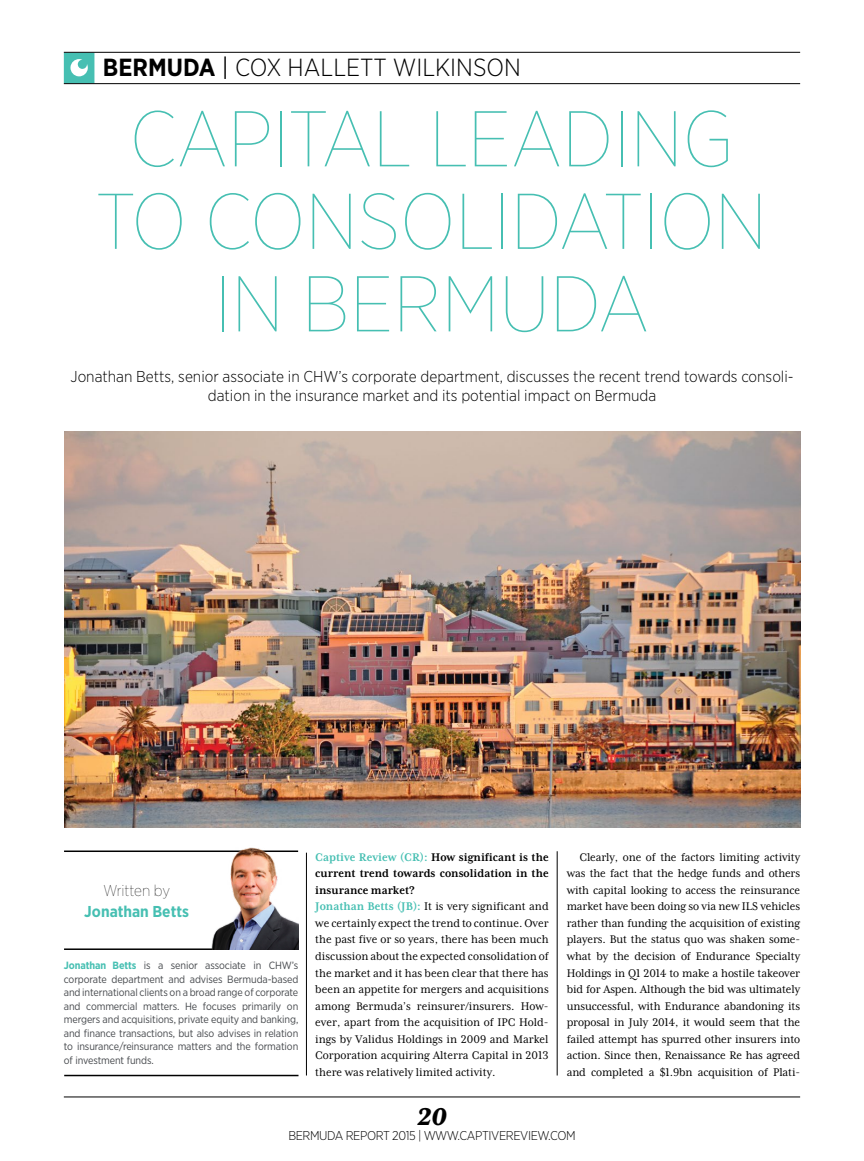
<style>
.page{position:relative;width:864px;height:1161px;background:#fff}
.page>*{position:absolute;margin:0;border:0;box-sizing:border-box;transform-origin:0 0}
.Body{font:100 78.75px/82.5px "Gotham Narrow";color:#46bfb2;text-align:center}
.Body-2{font:italic 800 27.75px "Mrs Eaves XL Serif OT";color:#000}
.t1{font:300 24.75px "Gotham Narrow";color:#000}
.Body-3{font:300 15.75px/19.5px "Gotham Narrow";color:#000;text-align:center}
.Body-4{font:700 15.75px "Gotham Narrow";color:#46bfb2}
.Body-5{font:100 15.75px "Gotham Narrow";letter-spacing:-.005em;color:#000}
.Body-6{font:12.75px/16.5px "Mrs Eaves XL Serif Nar OT";letter-spacing:-.005em;color:#000;text-align:justify}
.Body-7{font:700 12.75px/16.5px "Mrs Eaves XL Serif Nar OT";color:#000;text-align:justify}
.Body-8{font:300 12.75px "Gotham Narrow";letter-spacing:-.03em;color:#000}
.Body-9{font:10.5px/13.5px "Gotham Narrow";letter-spacing:-.01em;color:#46494d;text-align:justify}
.s1{font-weight:700}
.s2{font-weight:400}
.s3{font-weight:700;color:#46bfb2}
.s4{color:#46bfb2}
</style>
<div class="page">
<hr style="left:64px;top:1096px;width:735px;height:1px;background:#000">
<svg style="left:64px;top:53px;width:30px;height:30px"></svg>
<hr style="left:64px;top:52px;width:735px;height:1px;background:#000">
<hr style="left:64px;top:83px;width:735px;height:1px;background:#000">
<hr style="left:306px;top:853px;width:1px;height:222px;background:#000">
<hr style="left:556px;top:851px;width:1px;height:224px;background:#000">
<hr style="left:64px;top:850px;width:234px;height:2px;background:#000">
<hr style="left:64px;top:948px;width:234px;height:2px;background:#000">
<hr style="left:64px;top:1075px;width:234px;height:1px;background:#000">
<img style="left:211px;top:847px;width:87px;height:103px">
<img style="left:64px;top:432px;width:735px;height:396px">
<h3 class="t1" style="left:103px;top:53px;width:419px"><span class="s1">BERMUDA</span> <span class="s2">|</span> COX HALLETT WILKINSON</h3>
<p class="Body" style="left:97px;top:96px;width:671px">CAPITAL LEADING<br>TO CONSOLIDATION<br>IN BERMUDA</p>
<p class="Body-3" style="left:70px;top:366px;width:724px">Jonathan Betts, senior associate in CHW’s corporate department, discusses the recent trend towards consoli&shy;dation in the insurance market and its potential impact on Bermuda</p>
<p class="Body-5" style="left:103px;top:881px;width:68px">Written by</p>
<p class="Body-4" style="left:84px;top:901px;width:106px">Jonathan Betts</p>
<p class="Body-9" style="left:64px;top:958px;width:236px"><span class="s3">Jonathan Betts</span> is a senior associate in CHW’s corporate department and advises Bermuda-based and international clients on a broad range of corporate and commercial matters. He focuses primarily on mergers and acquisitions, private equity and banking, and finance transactions, but also advises in relation to insurance/reinsurance matters and the formation of investment funds.</p>
<p class="Body-7" style="left:315px;top:849px;width:235px"><span class="s4">Captive Review (CR):</span> How significant is the current trend towards consolidation in the insurance market?</p>
<p class="Body-6" style="left:315px;top:898px;width:235px"><span class="s3">Jonathan Betts (JB):</span> It is very significant and we certainly expect the trend to continue. Over the past five or so years, there has been much discussion about the expected consolidation of the market and it has been clear that there has been an appetite for mergers and acquisitions among Bermuda’s reinsurer/insurers. How&shy;ever, apart from the acquisition of IPC Hold&shy;ings by Validus Holdings in 2009 and Markel Corporation acquiring Alterra Capital in 2013 there was relatively limited activity.</p>
<p class="Body-6" style="left:566px;top:849px;width:235px;text-indent:13px">Clearly, one of the factors limiting activity was the fact that the hedge funds and others with capital looking to access the reinsurance market have been doing so via new ILS vehicles rather than funding the acquisition of existing players. But the status quo was shaken some&shy;what by the decision of Endurance Specialty Holdings in Q1 2014 to make a hostile takeover bid for Aspen. Although the bid was ultimately unsuccessful, with Endurance abandoning its proposal in July 2014, it would seem that the failed attempt has spurred other insurers into action. Since then, Renaissance Re has agreed and completed a $1.9bn acquisition of Plati-</p>
<p class="Body-2" style="left:417px;top:1103px;width:31px">20</p>
<p class="Body-8" style="left:288px;top:1127px;width:289px">BERMUDA REPORT 2015 | WWW.CAPTIVEREVIEW.COM</p>
</div>
